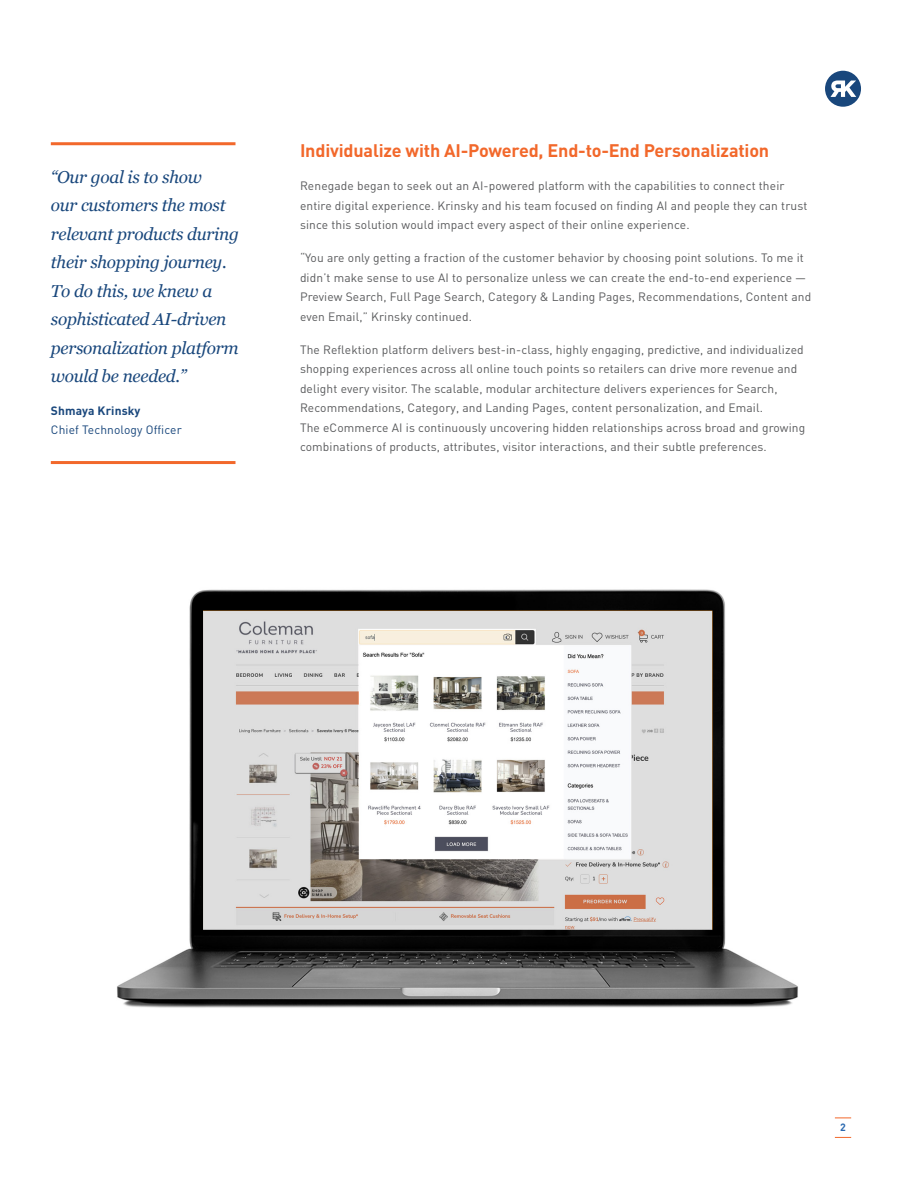
<style>
.page{position:relative;width:918px;height:1188px;background:#fff}
.page>*{position:absolute;margin:0;border:0;box-sizing:border-box;transform-origin:0 0}
.t1{font:700 18px "DIN";letter-spacing:-.01em;color:#f2682b}
.t2{font:italic 17.25px/28.5px "Georgia";letter-spacing:-.015em;color:#19477c}
.t3{font:12px/19.5px "DIN";letter-spacing:.01em;color:#595a5c}
.t4{font:12px "DIN";letter-spacing:.01em;color:#19477c}
.t5{font:700 12px "DIN";letter-spacing:.01em;color:#19477c}
.t6{font:700 10.5px "DIN";color:#2a69b0}
</style>
<div class="page">
<hr style="left:51px;top:142px;width:184px;height:3px;background:#f2682b">
<hr style="left:51px;top:461px;width:184px;height:3px;background:#f2682b">
<img style="left:117px;top:589px;width:681px;height:419px">
<svg style="left:835px;top:1118px;width:16px;height:1px"></svg>
<svg style="left:835px;top:1137px;width:16px;height:1px"></svg>
<svg style="left:825px;top:71px;width:36px;height:36px"></svg>
<h2 class="t2" style="left:51px;top:162px;width:190px">“Our goal is to show<br>our customers the most relevant products during their shopping journey.<br>To do this, we knew a sophisticated AI-driven personalization platform would be needed.”</h2>
<p class="t5" style="left:51px;top:403px;width:91px">Shmaya Krinsky</p>
<p class="t4" style="left:51px;top:423px;width:132px">Chief Technology Officer</p>
<h1 class="t1" style="left:300px;top:139px;width:471px">Individualize with AI-Powered, End-to-End Personalization</h1>
<p class="t3" style="left:300px;top:176px;width:509px">Renegade began to seek out an AI-powered platform with the capabilities to connect their entire digital experience. Krinsky and his team focused on finding AI and people they can trust since this solution would impact every aspect of their online experience.</p>
<p class="t3" style="left:300px;top:248px;width:513px">“You are only getting a fraction of the customer behavior by choosing point solutions. To me it didn’t make sense to use AI to personalize unless we can create the end-to-end experience — Preview Search, Full Page Search, Category &amp; Landing Pages, Recommendations, Content and even Email,” Krinsky continued.</p>
<p class="t3" style="left:300px;top:339px;width:507px">The Reflektion platform delivers best-in-class, highly engaging, predictive, and individualized shopping experiences across all online touch points so retailers can drive more revenue and delight every visitor. The scalable, modular architecture delivers experiences for Search, Recommendations, Category, and Landing Pages, content personalization, and Email.<br>The eCommerce AI is continuously uncovering hidden relationships across broad and growing combinations of products, attributes, visitor interactions, and their subtle preferences.</p>
<p class="t6" style="left:840px;top:1121px;width:7px">2</p>
</div>
